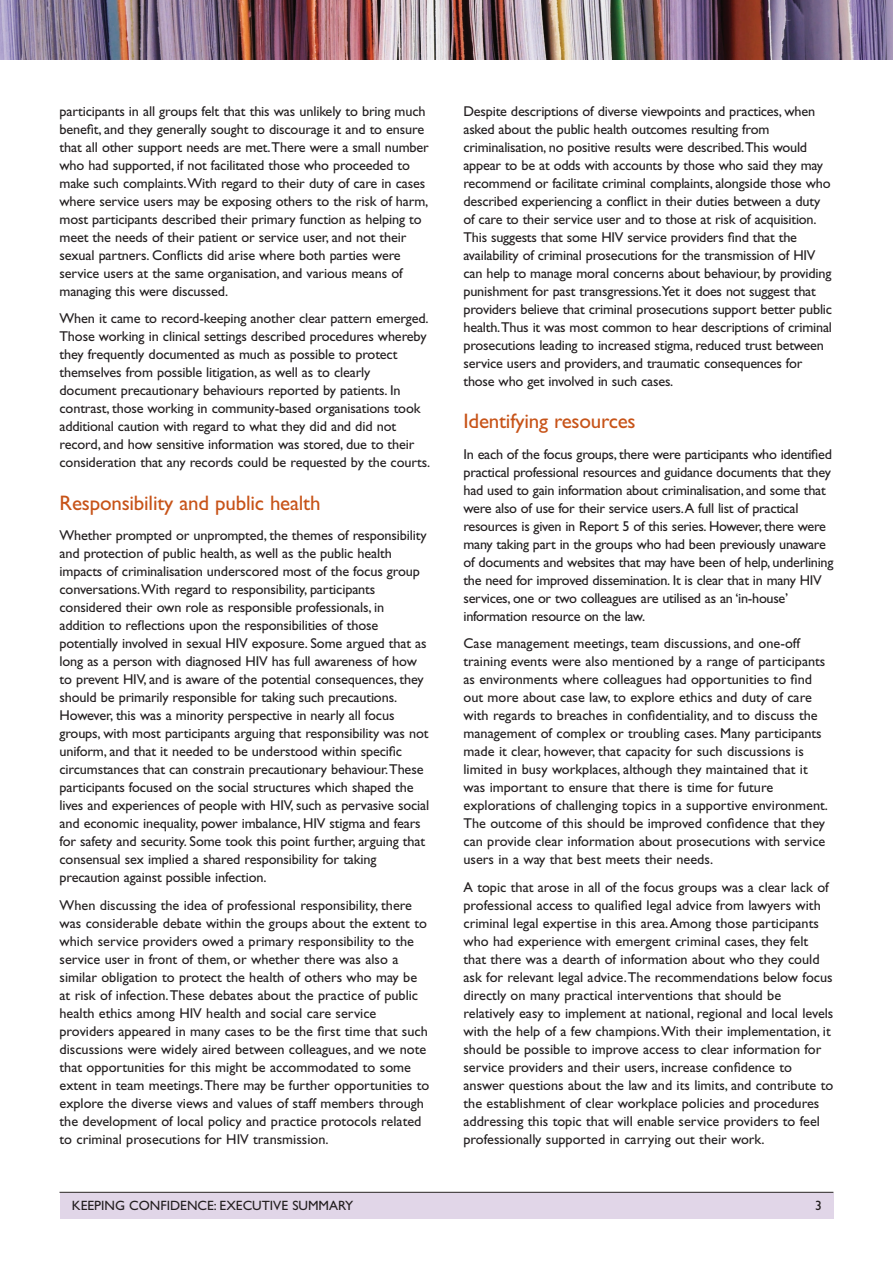
<style>
.page{position:relative;width:893px;height:1263px;background:#fff}
.page>*{position:absolute;margin:0;border:0;box-sizing:border-box;transform-origin:0 0}
.sub_subhead{font:21px "Gill Sans";letter-spacing:-.01em;color:#c75318}
._1_body{font:14.25px/18px "Gill Sans";letter-spacing:-.01em;color:#231f20}
.a2_footer{font:13.5px "Gill Sans";color:#231f20}
</style>
<div class="page">
<hr style="left:60px;top:1192px;width:773px;height:1px;background:#231f20">
<div style="left:60px;top:1193px;width:773px;height:25px;background:#e1d6e8"></div>
<img style="left:0;top:0;width:893px;height:60px">
<p class="_1_body" style="left:60px;top:102px;width:371px">participants in all groups felt that this was unlikely to bring much benefit, and they generally sought to discourage it and to ensure that all other support needs are met. There were a small number who had supported, if not facilitated those who proceeded to make such complaints. With regard to their duty of care in cases where service users may be exposing others to the risk of harm, most participants described their primary function as helping to meet the needs of their patient or service user, and not their sexual partners. Conflicts did arise where both parties were service users at the same organisation, and various means of managing this were discussed.</p>
<p class="_1_body" style="left:60px;top:309px;width:372px">When it came to record-keeping another clear pattern emerged.<br>Those working in clinical settings described procedures whereby they frequently documented as much as possible to protect themselves from possible litigation, as well as to clearly document precautionary behaviours reported by patients. In contrast, those working in community-based organisations took additional caution with regard to what they did and did not record, and how sensitive information was stored, due to their consideration that any records could be requested by the courts.</p>
<p class="sub_subhead" style="left:60px;top:490px;width:263px">Responsibility and public health</p>
<p class="_1_body" style="left:60px;top:526px;width:371px">Whether prompted or unprompted, the themes of responsibility and protection of public health, as well as the public health impacts of criminalisation underscored most of the focus group conversations. With regard to responsibility, participants considered their own role as responsible professionals, in addition to reflections upon the responsibilities of those potentially involved in sexual HIV exposure. Some argued that as long as a person with diagnosed HIV has full awareness of how to prevent HIV, and is aware of the potential consequences, they should be primarily responsible for taking such precautions.<br>However, this was a minority perspective in nearly all focus groups, with most participants arguing that responsibility was not uniform, and that it needed to be understood within specific circumstances that can constrain precautionary behaviour. These participants focused on the social structures which shaped the lives and experiences of people with HIV, such as pervasive social and economic inequality, power imbalance, HIV stigma and fears for safety and security. Some took this point further, arguing that consensual sex implied a shared responsibility for taking precaution against possible infection.</p>
<p class="_1_body" style="left:60px;top:896px;width:371px">When discussing the idea of professional responsibility, there was considerable debate within the groups about the extent to which service providers owed a primary responsibility to the service user in front of them, or whether there was also a similar obligation to protect the health of others who may be at risk of infection. These debates about the practice of public health ethics among HIV health and social care service providers appeared in many cases to be the first time that such discussions were widely aired between colleagues, and we note that opportunities for this might be accommodated to some extent in team meetings. There may be further opportunities to explore the diverse views and values of staff members through the development of local policy and practice protocols related to criminal prosecutions for HIV transmission.</p>
<p class="_1_body" style="left:463px;top:102px;width:370px">Despite descriptions of diverse viewpoints and practices, when asked about the public health outcomes resulting from criminalisation, no positive results were described.This would appear to be at odds with accounts by those who said they may recommend or facilitate criminal complaints, alongside those who described experiencing a conflict in their duties between a duty of care to their service user and to those at risk of acquisition.<br>This suggests that some HIV service providers find that the availability of criminal prosecutions for the transmission of HIV can help to manage moral concerns about behaviour, by providing punishment for past transgressions.Yet it does not suggest that providers believe that criminal prosecutions support better public health.Thus it was most common to hear descriptions of criminal prosecutions leading to increased stigma, reduced trust between service users and providers, and traumatic consequences for those who get involved in such cases.</p>
<p class="sub_subhead" style="left:463px;top:409px;width:174px">Identifying resources</p>
<p class="_1_body" style="left:463px;top:445px;width:371px">In each of the focus groups, there were participants who identified practical professional resources and guidance documents that they had used to gain information about criminalisation, and some that were also of use for their service users. A full list of practical resources is given in Report 5 of this series. However, there were many taking part in the groups who had been previously unaware of documents and websites that may have been of help, underlining the need for improved dissemination. It is clear that in many HIV services, one or two colleagues are utilised as an ‘in-house’ information resource on the law.</p>
<p class="_1_body" style="left:463px;top:634px;width:366px">Case management meetings, team discussions, and one-off training events were also mentioned by a range of participants as environments where colleagues had opportunities to find out more about case law, to explore ethics and duty of care with regards to breaches in confidentiality, and to discuss the management of complex or troubling cases. Many participants made it clear, however, that capacity for such discussions is limited in busy workplaces, although they maintained that it was important to ensure that there is time for future explorations of challenging topics in a supportive environment.<br>The outcome of this should be improved confidence that they can provide clear information about prosecutions with service users in a way that best meets their needs.</p>
<p class="_1_body" style="left:463px;top:878px;width:371px">A topic that arose in all of the focus groups was a clear lack of professional access to qualified legal advice from lawyers with criminal legal expertise in this area. Among those participants who had experience with emergent criminal cases, they felt that there was a dearth of information about who they could ask for relevant legal advice. The recommendations below focus directly on many practical interventions that should be relatively easy to implement at national, regional and local levels with the help of a few champions. With their implementation, it should be possible to improve access to clear information for service providers and their users, increase confidence to answer questions about the law and its limits, and contribute to the establishment of clear workplace policies and procedures addressing this topic that will enable service providers to feel professionally supported in carrying out their work.</p>
<p class="a2_footer" style="left:72px;top:1198px;width:283px">KEEPING CONFIDENCE: EXECUTIVE SUMMARY</p>
<p class="a2_footer" style="left:815px;top:1198px;width:8px">3</p>
</div>
